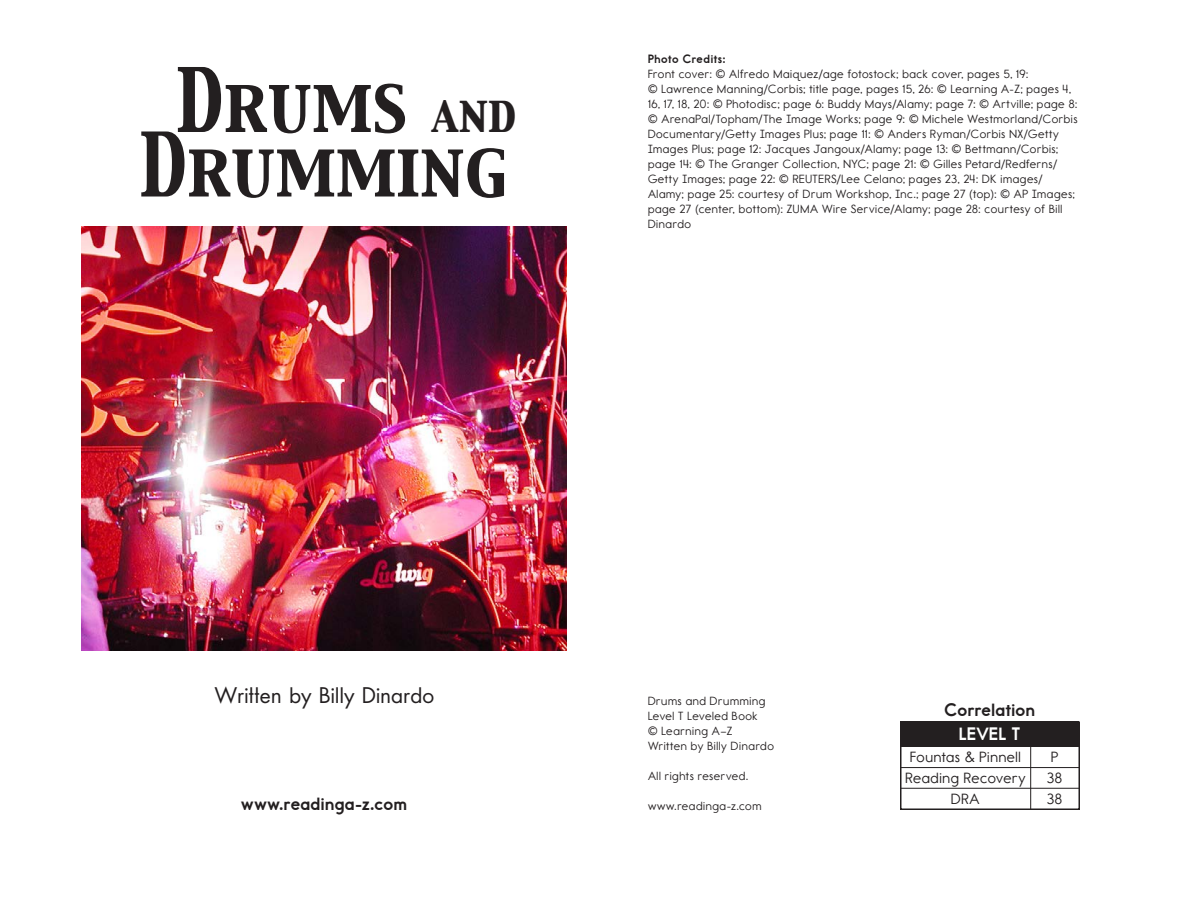
<style>
.page{position:relative;width:1188px;height:918px;background:#fff}
.page>*{position:absolute;margin:0;border:0;box-sizing:border-box;transform-origin:0 0}
.t1{font:70.5px/64.5px "Capitals";color:#231f20;text-align:center;scale:.89 1}
.t2{font:21px "Razfutura";color:#231f20}
.t3{font:18px "Report School Hv";letter-spacing:.025em;color:#231f20}
.t4{font:18px "Report School Hv";letter-spacing:.03em;color:#fff}
.t5{font:15px/21px "Report School Rg";letter-spacing:.045em;color:#231f20}
.t6{font:12px/15px "Report School Rg";letter-spacing:.05em;color:#231f20}
.t7{font:12px "Report School Hv";letter-spacing:.05em;color:#231f20}
.s1{font-size:78px}
.s2{font-size:46.5px}
</style>
<div class="page">
<img style="left:81px;top:227px;width:486px;height:423px">
<div style="left:900px;top:722px;width:180px;height:88px;border:2px solid #231f20"></div>
<div style="left:901px;top:721px;width:178px;height:26px;background:#231f20"></div>
<hr style="left:900px;top:767px;width:180px;height:1px;background:#231f20">
<hr style="left:900px;top:788px;width:180px;height:1px;background:#231f20">
<hr style="left:1030px;top:745px;width:1px;height:65px;background:#231f20">
<h1 class="t1" style="left:139px;top:76px;width:425px"><span class="s1">D</span>rums <span class="s2">and<br></span><span class="s1">D</span>rumming</h1>
<p class="t7" style="left:648px;top:52px;width:79px">Photo Credits:</p>
<p class="t6" style="left:648px;top:66px;width:431px">Front cover: © Alfredo Maiquez/age fotostock; back cover, pages 5, 19:<br>© Lawrence Manning/Corbis; title page, pages 15, 26: © Learning A-Z; pages 4, 16, 17, 18, 20: © Photodisc; page 6: Buddy Mays/Alamy; page 7: © Artville; page 8: © ArenaPal/Topham/The Image Works; page 9: © Michele Westmorland/Corbis Documentary/Getty Images Plus; page 11: © Anders Ryman/Corbis NX/Getty Images Plus; page 12: Jacques Jangoux/Alamy; page 13: © Bettmann/Corbis; page 14: © The Granger Collection, NYC; page 21: © Gilles Petard/Redferns/ Getty Images; page 22: © REUTERS/Lee Celano; pages 23, 24: DK images/ Alamy; page 25: courtesy of Drum Workshop, Inc.; page 27 (top): © AP Images; page 27 (center, bottom): ZUMA Wire Service/Alamy; page 28: courtesy of Bill Dinardo</p>
<h2 class="t2" style="left:214px;top:680px;width:221px">Written by Billy Dinardo</h2>
<p class="t6" style="left:648px;top:693px;width:127px">Drums and Drumming<br>Level T Leveled Book<br>© Learning A–Z<br>Written by Billy Dinardo</p>
<p class="t6" style="left:648px;top:768px;width:102px">All rights reserved.</p>
<p class="t6" style="left:648px;top:798px;width:115px">www.readinga-z.com</p>
<h3 class="t3" style="left:241px;top:793px;width:167px">www.readinga-z.com</h3>
<h3 class="t3" style="left:945px;top:699px;width:92px">Correlation</h3>
<h3 class="t4" style="left:959px;top:723px;width:62px">LEVEL T</h3>
<p class="t5" style="left:905px;top:746px;width:122px;text-align:center">Fountas &amp; Pinnell<br>Reading Recovery<br>DRA</p>
<p class="t5" style="left:1047px;top:746px;width:17px">P<br>38<br>38</p>
</div>
